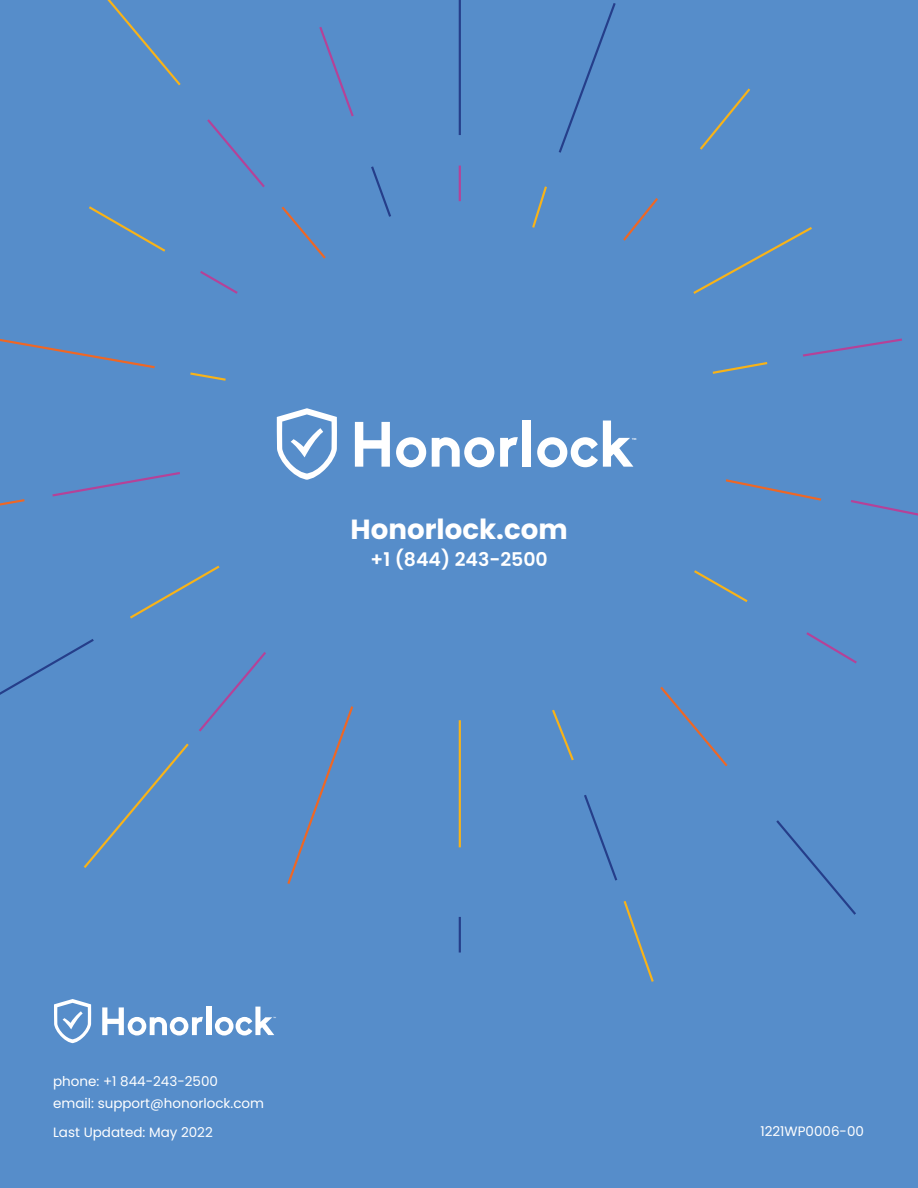
<style>
.page{position:relative;width:918px;height:1188px;background:#568dca}
.page>*{position:absolute;margin:0;border:0;box-sizing:border-box;transform-origin:0 0}
.t1{font:700 27.75px "Poppins";color:#fff}
.t2{font:600 18.9px "Poppins";color:#fff}
.t3{font:13.5px/21.8px "Poppins";color:#fff}
.t4{font:7.5px "Myriad Pro";color:#fff}
.t5{font:4.65px "Myriad Pro";color:#fff}
</style>
<div class="page">
<hr style="left:459px;top:720px;width:2px;height:127px;background:#f8b318">
<hr style="left:459px;top:166px;width:2px;height:35px;background:#b54298">
<hr style="left:459px;top:0;width:2px;height:135px;background:#253e8a">
<svg style="left:107px;top:0;width:74px;height:86px"></svg>
<svg style="left:281px;top:206px;width:45px;height:53px"></svg>
<svg style="left:200px;top:271px;width:38px;height:23px"></svg>
<svg style="left:207px;top:119px;width:58px;height:69px"></svg>
<svg style="left:89px;top:206px;width:77px;height:46px"></svg>
<hr style="left:459px;top:917px;width:2px;height:36px;background:#253e8a">
<svg style="left:190px;top:372px;width:36px;height:9px"></svg>
<svg style="left:0;top:339px;width:155px;height:30px"></svg>
<svg style="left:0;top:499px;width:25px;height:7px"></svg>
<svg style="left:52px;top:472px;width:128px;height:25px"></svg>
<svg style="left:130px;top:565px;width:90px;height:54px"></svg>
<svg style="left:0;top:639px;width:189px;height:229px"></svg>
<svg style="left:199px;top:652px;width:67px;height:80px"></svg>
<svg style="left:776px;top:820px;width:80px;height:95px"></svg>
<svg style="left:660px;top:686px;width:68px;height:81px"></svg>
<svg style="left:371px;top:166px;width:20px;height:51px"></svg>
<svg style="left:319px;top:27px;width:35px;height:90px"></svg>
<svg style="left:287px;top:706px;width:67px;height:178px"></svg>
<svg style="left:552px;top:709px;width:22px;height:52px"></svg>
<svg style="left:584px;top:795px;width:34px;height:86px"></svg>
<svg style="left:623px;top:901px;width:31px;height:81px"></svg>
<svg style="left:694px;top:570px;width:54px;height:32px"></svg>
<svg style="left:806px;top:632px;width:51px;height:32px"></svg>
<svg style="left:725px;top:479px;width:97px;height:22px"></svg>
<svg style="left:851px;top:500px;width:67px;height:16px"></svg>
<svg style="left:712px;top:362px;width:56px;height:12px"></svg>
<svg style="left:803px;top:338px;width:99px;height:19px"></svg>
<svg style="left:693px;top:227px;width:119px;height:67px"></svg>
<svg style="left:700px;top:88px;width:51px;height:62px"></svg>
<svg style="left:623px;top:198px;width:35px;height:43px"></svg>
<svg style="left:532px;top:186px;width:15px;height:42px"></svg>
<svg style="left:558px;top:3px;width:58px;height:150px"></svg>
<div style="left:206px;top:1007px;width:5px;height:28px;background:#fff"></div>
<svg style="left:215px;top:1007px;width:59px;height:29px"></svg>
<svg style="left:102px;top:1007px;width:101px;height:29px"></svg>
<svg style="left:54px;top:999px;width:37px;height:44px"></svg>
<svg style="left:396px;top:437px;width:30px;height:30px"></svg>
<svg style="left:432px;top:437px;width:62px;height:30px"></svg>
<svg style="left:500px;top:437px;width:18px;height:30px"></svg>
<div style="left:523px;top:421px;width:8px;height:46px;background:#fff"></div>
<svg style="left:537px;top:421px;width:96px;height:46px"></svg>
<svg style="left:355px;top:422px;width:35px;height:45px"></svg>
<svg style="left:277px;top:408px;width:60px;height:72px"></svg>
<h1 class="t1" style="left:351px;top:514px;width:219px">Honorlock.com</h1>
<h2 class="t2" style="left:371px;top:549px;width:179px">+1 (844) 243-2500</h2>
<p class="t4" style="left:632px;top:436px;width:6px">™</p>
<p class="t5" style="left:273px;top:1016px;width:4px">™</p>
<p class="t3" style="left:53px;top:1070px;width:213px">phone: +1 844-243-2500<br>email: support@honorlock.com</p>
<p class="t3" style="left:53px;top:1121px;width:161px">Last Updated: May 2022</p>
<p class="t3" style="left:760px;top:1121px;width:105px">1221WP0006-00</p>
</div>
